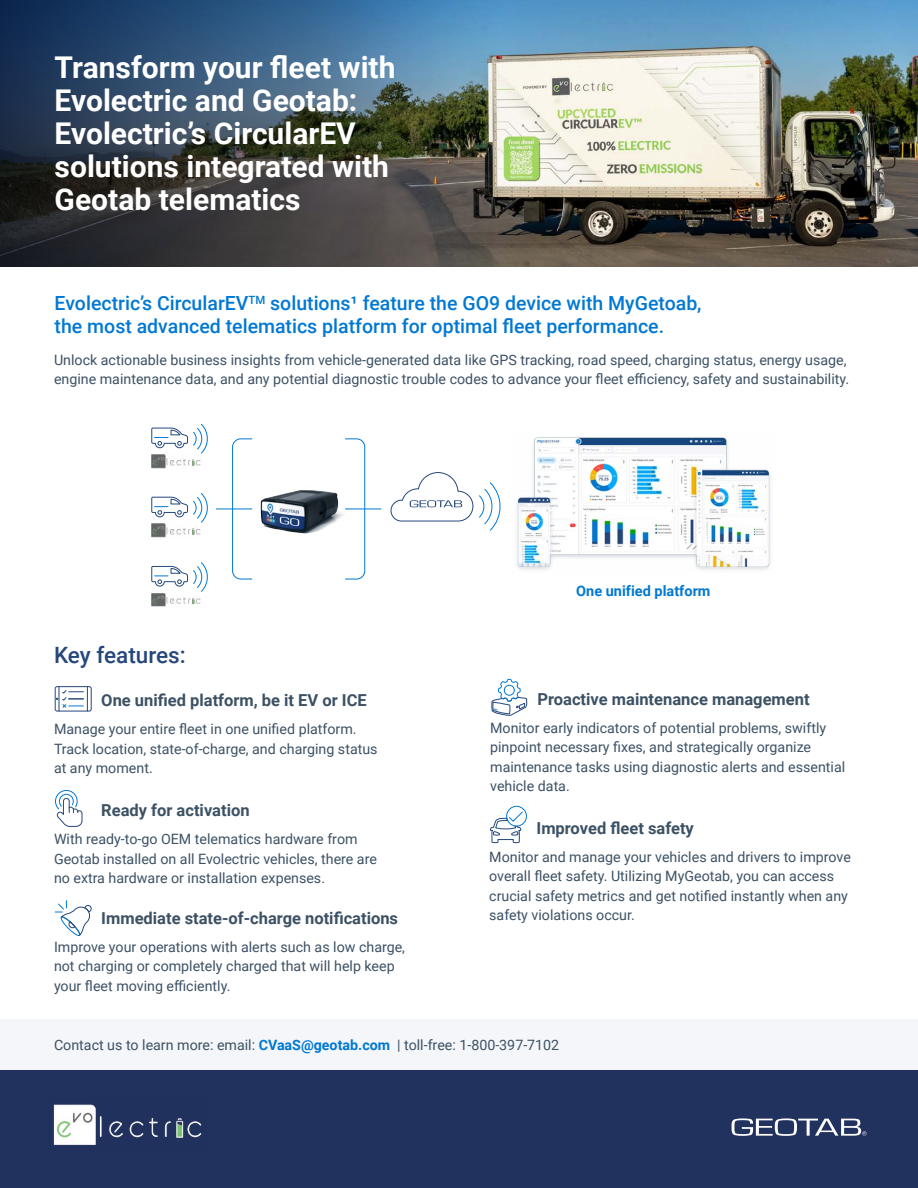
<style>
.page{position:relative;width:918px;height:1188px;background:#fff}
.page>*{position:absolute;margin:0;border:0;box-sizing:border-box;transform-origin:0 0}
.Heading_1__H1{font:700 30px/33px "Roboto";color:#fff}
.Heading_3__H3{font:500 22.5px "Roboto";color:#25477b}
.Heading_2__H2{font:500 19.5px/22.5px "Roboto";color:#0078d3}
.Heading_4__H4{font:700 16.5px "Roboto";color:#3c5164}
.t1{font:700 14.55px "Roboto";color:#0078d3}
.Body_Copy__P{font:14.25px/19.5px "Roboto";color:#3c5164}
.s1{font-weight:700;color:#0078d3}
</style>
<div class="page">
<img style="left:0;top:0;width:918px;height:267px">
<div style="left:0;top:1020px;width:918px;height:51px;background:#f4f6f9"></div>
<div style="left:0;top:1070px;width:918px;height:118px;background:#21325e"></div>
<svg style="left:345px;top:438px;width:20px;height:142px"></svg>
<hr style="left:345px;top:509px;width:36px;height:1px;background:#0078d3">
<svg style="left:232px;top:438px;width:20px;height:142px"></svg>
<hr style="left:216px;top:509px;width:36px;height:1px;background:#0078d3">
<svg style="left:479px;top:482px;width:22px;height:49px"></svg>
<svg style="left:390px;top:472px;width:83px;height:50px"></svg>
<img style="left:245px;top:486px;width:122px;height:51px">
<img style="left:516px;top:437px;width:255px;height:133px">
<svg style="left:151px;top:424px;width:57px;height:30px"></svg>
<img style="left:151px;top:453px;width:50px;height:16px">
<svg style="left:151px;top:493px;width:57px;height:30px"></svg>
<img style="left:151px;top:522px;width:50px;height:16px">
<svg style="left:151px;top:562px;width:57px;height:30px"></svg>
<img style="left:151px;top:591px;width:50px;height:16px">
<svg style="left:732px;top:1118px;width:135px;height:18px"></svg>
<div style="left:55px;top:686px;width:36px;height:25px;border:1px solid #25477b;border-radius:2px"></div>
<svg style="left:56px;top:687px;width:32px;height:24px"></svg>
<svg style="left:55px;top:790px;width:28px;height:37px"></svg>
<svg style="left:55px;top:901px;width:37px;height:35px"></svg>
<svg style="left:491px;top:679px;width:36px;height:37px"></svg>
<div style="left:504px;top:685px;width:11px;height:11px;border:1px solid #0078d3;border-radius:50%"></div>
<div style="left:506px;top:806px;width:21px;height:20px;border:1px solid #0078d3;border-radius:50%"></div>
<svg style="left:490px;top:811px;width:33px;height:32px"></svg>
<img style="left:53px;top:1104px;width:149px;height:41px">
<h1 class="Heading_1__H1" style="left:55px;top:50px;width:342px">Transform your fleet with<br>Evolectric and Geotab:<br>Evolectric’s CircularEV solutions integrated with<br>Geotab telematics</h1>
<h2 class="Heading_2__H2" style="left:55px;top:291px;width:648px">Evolectric’s CircularEV<sup>TM</sup> solutions¹ feature the GO9 device with MyGetoab, the most advanced telematics platform for optimal fleet performance.</h2>
<p class="Body_Copy__P" style="left:54px;top:350px;width:797px">Unlock actionable business insights from vehicle-generated data like GPS tracking, road speed, charging status, energy usage, engine maintenance data, and any potential diagnostic trouble codes to advance your fleet efficiency, safety and sustainability.</p>
<h3 class="Heading_3__H3" style="left:54px;top:640px;width:133px">Key features:</h3>
<h4 class="Heading_4__H4" style="left:101px;top:689px;width:267px">One unified platform, be it EV or ICE</h4>
<p class="Body_Copy__P" style="left:54px;top:719px;width:325px">Manage your entire fleet in one unified platform.<br>Track location, state-of-charge, and charging status at any moment.</p>
<h4 class="Heading_4__H4" style="left:101px;top:799px;width:150px">Ready for activation</h4>
<p class="Body_Copy__P" style="left:54px;top:829px;width:324px">With ready-to-go OEM telematics hardware from<br>Geotab installed on all Evolectric vehicles, there are no extra hardware or installation expenses.</p>
<h4 class="Heading_4__H4" style="left:101px;top:906px;width:298px">Immediate state-of-charge notifications</h4>
<p class="Body_Copy__P" style="left:54px;top:937px;width:353px">Improve your operations with alerts such as low charge, not charging or completely charged that will help keep your fleet moving efficiently.</p>
<p class="t1" style="left:576px;top:580px;width:136px">One unified platform</p>
<h4 class="Heading_4__H4" style="left:538px;top:687px;width:274px">Proactive maintenance management</h4>
<p class="Body_Copy__P" style="left:490px;top:718px;width:357px">Monitor early indicators of potential problems, swiftly pinpoint necessary fixes, and strategically organize maintenance tasks using diagnostic alerts and essential vehicle data.</p>
<h4 class="Heading_4__H4" style="left:537px;top:816px;width:159px">Improved fleet safety</h4>
<p class="Body_Copy__P" style="left:489px;top:846px;width:363px">Monitor and manage your vehicles and drivers to improve overall fleet safety. Utilizing MyGeotab, you can access crucial safety metrics and get notified instantly when any safety violations occur.</p>
<p class="Body_Copy__P" style="left:54px;top:1035px;width:507px">Contact us to learn more: email: <span class="s1">CVaaS@geotab.com</span> | toll-free: 1-800-397-7102</p>
</div>
